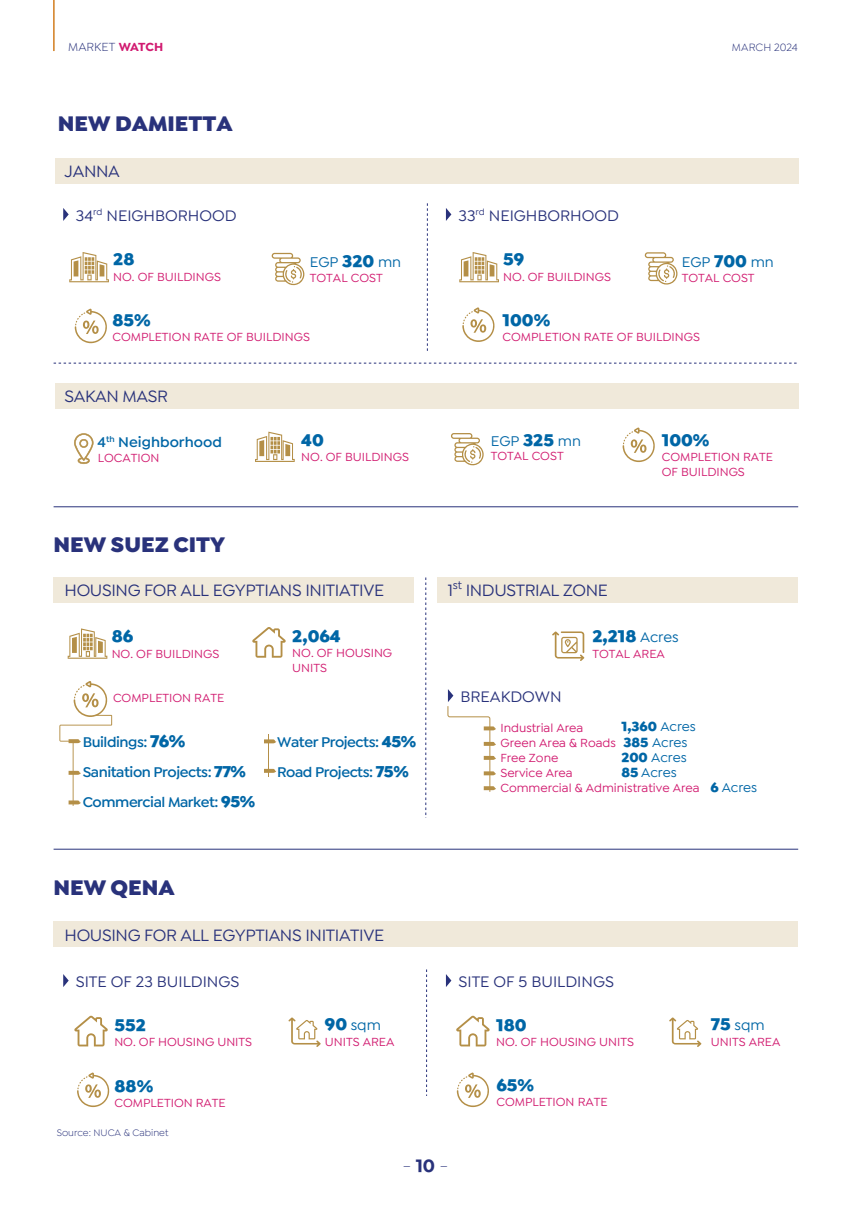
<style>
.page{position:relative;width:851px;height:1205px;background:#fff}
.page>*{position:absolute;margin:0;border:0;box-sizing:border-box;transform-origin:0 0}
.t1{font:900 22.5px "Isidora Sans";color:#29327b}
.t2{font:300 18.75px "Isidora Sans";color:#29327b}
.t3{font:500 17.5px "Isidora Sans";letter-spacing:-.02em;color:#29327b}
.t4{font:900 17.5px "Isidora Sans";color:#0066a6}
.t5{font:500 16.25px "Isidora Sans";color:#29327b}
.t6{font:600 15px/30px "Isidora Sans";letter-spacing:-.03em;color:#0066a6}
.t7{font:500 15px "Isidora Sans";color:#0066a6}
.t8{font:600 15px "Isidora Sans";color:#0066a6}
.t9{font:500 13.75px/15.8px "Isidora Sans";color:#0066a6}
.t10{font:500 12.5px/15px "Isidora Sans";color:#d11a6f}
.t11{font:12.5px "Isidora Sans";letter-spacing:.005em;color:#29327b}
.t12{font:11.25px "Isidora Sans";color:#29327b}
.t13{font:10px "Isidora Sans";color:#29327b}
.s1{font-weight:700;color:#d11a70}
.s2{font-weight:900;font-size:17.5px}
.s3{font-weight:500;font-size:15px}
.s4{font-weight:900;font-size:16.25px}
.s5{font-weight:900}
.s6{font-weight:900;font-size:13.75px;color:#0066a6}
.s7{font-size:13.75px;color:#0066a6}
.s8{font-weight:700}
</style>
<div class="page">
<div style="left:53px;top:577px;width:361px;height:26px;background:#f0e9da"></div>
<div style="left:437px;top:577px;width:361px;height:26px;background:#f0e9da"></div>
<svg style="left:425px;top:577px;width:1px;height:241px"></svg>
<div style="left:53px;top:921px;width:745px;height:26px;background:#f0e9da"></div>
<svg style="left:552px;top:631px;width:32px;height:30px"></svg>
<svg style="left:252px;top:627px;width:34px;height:31px"></svg>
<svg style="left:68px;top:628px;width:39px;height:31px"></svg>
<div style="left:55px;top:158px;width:743px;height:26px;background:#f0e9da"></div>
<svg style="left:427px;top:203px;width:1px;height:148px"></svg>
<div style="left:55px;top:383px;width:743px;height:25px;background:#f0e9da"></div>
<svg style="left:75px;top:309px;width:32px;height:34px"></svg>
<svg style="left:271px;top:253px;width:33px;height:33px"></svg>
<svg style="left:69px;top:252px;width:40px;height:30px"></svg>
<svg style="left:644px;top:252px;width:33px;height:33px"></svg>
<svg style="left:459px;top:252px;width:40px;height:30px"></svg>
<svg style="left:255px;top:432px;width:40px;height:30px"></svg>
<svg style="left:74px;top:433px;width:19px;height:31px"></svg>
<svg style="left:446px;top:208px;width:5px;height:13px"></svg>
<svg style="left:54px;top:363px;width:743px;height:1px"></svg>
<hr style="left:54px;top:506px;width:744px;height:1px;background:#29327b">
<hr style="left:54px;top:849px;width:744px;height:1px;background:#29327b">
<hr style="left:268px;top:734px;width:1px;height:42px;background:#b48f47">
<svg style="left:264px;top:739px;width:12px;height:4px"></svg>
<svg style="left:264px;top:769px;width:12px;height:4px"></svg>
<svg style="left:59px;top:681px;width:53px;height:125px"></svg>
<svg style="left:447px;top:689px;width:49px;height:103px"></svg>
<svg style="left:426px;top:969px;width:1px;height:127px"></svg>
<svg style="left:63px;top:208px;width:6px;height:13px"></svg>
<svg style="left:63px;top:974px;width:6px;height:13px"></svg>
<svg style="left:446px;top:974px;width:5px;height:13px"></svg>
<svg style="left:74px;top:1015px;width:34px;height:31px"></svg>
<svg style="left:77px;top:1072px;width:33px;height:35px"></svg>
<svg style="left:456px;top:1015px;width:33px;height:31px"></svg>
<svg style="left:288px;top:1017px;width:33px;height:30px"></svg>
<svg style="left:669px;top:1017px;width:32px;height:30px"></svg>
<svg style="left:457px;top:1072px;width:32px;height:35px"></svg>
<svg style="left:622px;top:427px;width:33px;height:35px"></svg>
<svg style="left:462px;top:307px;width:33px;height:35px"></svg>
<svg style="left:451px;top:433px;width:32px;height:33px"></svg>
<hr style="left:53px;top:0;width:1px;height:51px;background:#e0872e">
<p class="t11" style="left:68px;top:40px;width:96px">MARKET <span class="s1">WATCH</span></p>
<h1 class="t1" style="left:58px;top:109px;width:176px">NEW DAMIETTA</h1>
<h3 class="t3" style="left:65px;top:161px;width:57px">JANNA</h3>
<h3 class="t5" style="left:76px;top:206px;width:162px">34<sup>rd</sup> NEIGHBORHOOD</h3>
<h3 class="t4" style="left:113px;top:248px;width:23px">28</h3>
<p class="t7" style="left:310px;top:254px;width:93px">EGP <span class="s2">320</span> mn</p>
<p class="t10" style="left:113px;top:269px;width:109px">NO. OF BUILDINGS</p>
<p class="t10" style="left:310px;top:270px;width:74px">TOTAL COST</p>
<h3 class="t4" style="left:112px;top:309px;width:40px">85%</h3>
<p class="t10" style="left:112px;top:329px;width:199px">COMPLETION RATE OF BUILDINGS</p>
<h3 class="t3" style="left:65px;top:386px;width:105px">SAKAN MASR</h3>
<p class="t8" style="left:97px;top:433px;width:126px">4<sup>th</sup> Neighborhood</p>
<p class="t10" style="left:98px;top:450px;width:63px">LOCATION</p>
<h1 class="t1" style="left:53px;top:530px;width:173px">NEW SUEZ CITY</h1>
<h3 class="t4" style="left:301px;top:429px;width:24px">40</h3>
<p class="t10" style="left:301px;top:449px;width:109px">NO. OF BUILDINGS</p>
<h3 class="t5" style="left:458px;top:206px;width:162px">33<sup>rd</sup> NEIGHBORHOOD</h3>
<h3 class="t4" style="left:503px;top:248px;width:23px">59</h3>
<p class="t10" style="left:503px;top:269px;width:109px">NO. OF BUILDINGS</p>
<h3 class="t4" style="left:502px;top:309px;width:49px">100%</h3>
<p class="t12" style="left:731px;top:41px;width:67px">MARCH 2024</p>
<p class="t7" style="left:681px;top:254px;width:94px">EGP <span class="s2">700</span> mn</p>
<p class="t10" style="left:681px;top:270px;width:74px">TOTAL COST</p>
<p class="t10" style="left:502px;top:329px;width:199px">COMPLETION RATE OF BUILDINGS</p>
<p class="t7" style="left:490px;top:432px;width:92px">EGP <span class="s2">325</span> mn</p>
<p class="t10" style="left:490px;top:449px;width:74px">TOTAL COST</p>
<h3 class="t4" style="left:661px;top:429px;width:49px">100%</h3>
<p class="t10" style="left:661px;top:449px;width:113px">COMPLETION RATE<br>OF BUILDINGS</p>
<h3 class="t3" style="left:448px;top:580px;width:161px">1<sup>st</sup> INDUSTRIAL ZONE</h3>
<h3 class="t4" style="left:592px;top:625px;width:88px">2,218 <span class="s3">Acres</span></h3>
<h3 class="t3" style="left:65px;top:580px;width:321px">HOUSING FOR ALL EGYPTIANS INITIATIVE</h3>
<h3 class="t4" style="left:112px;top:625px;width:23px">86</h3>
<p class="t10" style="left:112px;top:646px;width:109px">NO. OF BUILDINGS</p>
<h3 class="t4" style="left:292px;top:625px;width:50px">2,064</h3>
<p class="t10" style="left:292px;top:645px;width:101px">NO. OF HOUSING</p>
<p class="t10" style="left:592px;top:646px;width:74px">TOTAL AREA</p>
<p class="t10" style="left:292px;top:660px;width:36px">UNITS</p>
<p class="t10" style="left:113px;top:690px;width:113px">COMPLETION RATE</p>
<p class="t6" style="left:83px;top:727px;width:174px">Buildings: <span class="s2">76%<br></span>Sanitation Projects: <span class="s4">77%<br></span>Commercial Market: <span class="s4">95%</span></p>
<p class="t6" style="left:277px;top:727px;width:140px">Water Projects: <span class="s4">45%<br></span>Road Projects: <span class="s4">75%</span></p>
<h1 class="t1" style="left:53px;top:873px;width:123px">NEW QENA</h1>
<h3 class="t3" style="left:65px;top:925px;width:321px">HOUSING FOR ALL EGYPTIANS INITIATIVE</h3>
<h3 class="t5" style="left:460px;top:687px;width:102px">BREAKDOWN</h3>
<p class="t9" style="left:621px;top:719px;width:76px"><span class="s5">1,360</span> Acres<br><span class="s5">385</span> Acres</p>
<p class="t10" style="left:500px;top:720px;width:84px">Industrial Area</p>
<p class="t10" style="left:500px;top:765px;width:74px">Service Area</p>
<p class="t9" style="left:621px;top:764px;width:57px"><span class="s5">85</span> Acres</p>
<p class="t10" style="left:500px;top:780px;width:258px">Commercial &amp; Administrative Area <span class="s6">6</span> <span class="s7">Acres</span></p>
<p class="t10" style="left:500px;top:735px;width:117px">Green Area &amp; Roads</p>
<p class="t9" style="left:621px;top:749px;width:67px"><span class="s5">200</span> Acres</p>
<p class="t10" style="left:500px;top:750px;width:59px">Free Zone</p>
<h3 class="t5" style="left:76px;top:972px;width:165px">SITE OF 23 BUILDINGS</h3>
<h3 class="t5" style="left:458px;top:972px;width:157px">SITE OF 5 BUILDINGS</h3>
<p class="t7" style="left:325px;top:1016px;width:58px"><span class="s2">90</span> sqm</p>
<p class="t10" style="left:114px;top:1034px;width:139px">NO. OF HOUSING UNITS</p>
<p class="t10" style="left:325px;top:1034px;width:71px">UNITS AREA</p>
<p class="t7" style="left:710px;top:1016px;width:55px"><span class="s2">75</span> sqm</p>
<h3 class="t4" style="left:114px;top:1014px;width:33px">552</h3>
<h3 class="t4" style="left:496px;top:1014px;width:32px">180</h3>
<p class="t10" style="left:496px;top:1034px;width:139px">NO. OF HOUSING UNITS</p>
<p class="t10" style="left:710px;top:1034px;width:71px">UNITS AREA</p>
<h3 class="t4" style="left:114px;top:1075px;width:40px">88%</h3>
<p class="t10" style="left:114px;top:1095px;width:113px">COMPLETION RATE</p>
<p class="t13" style="left:57px;top:1127px;width:113px">Source: NUCA &amp; Cabinet</p>
<h2 class="t2" style="left:402px;top:1155px;width:48px">- <span class="s8">10</span> -</h2>
<h3 class="t4" style="left:496px;top:1074px;width:39px">65%</h3>
<p class="t10" style="left:496px;top:1094px;width:113px">COMPLETION RATE</p>
</div>
